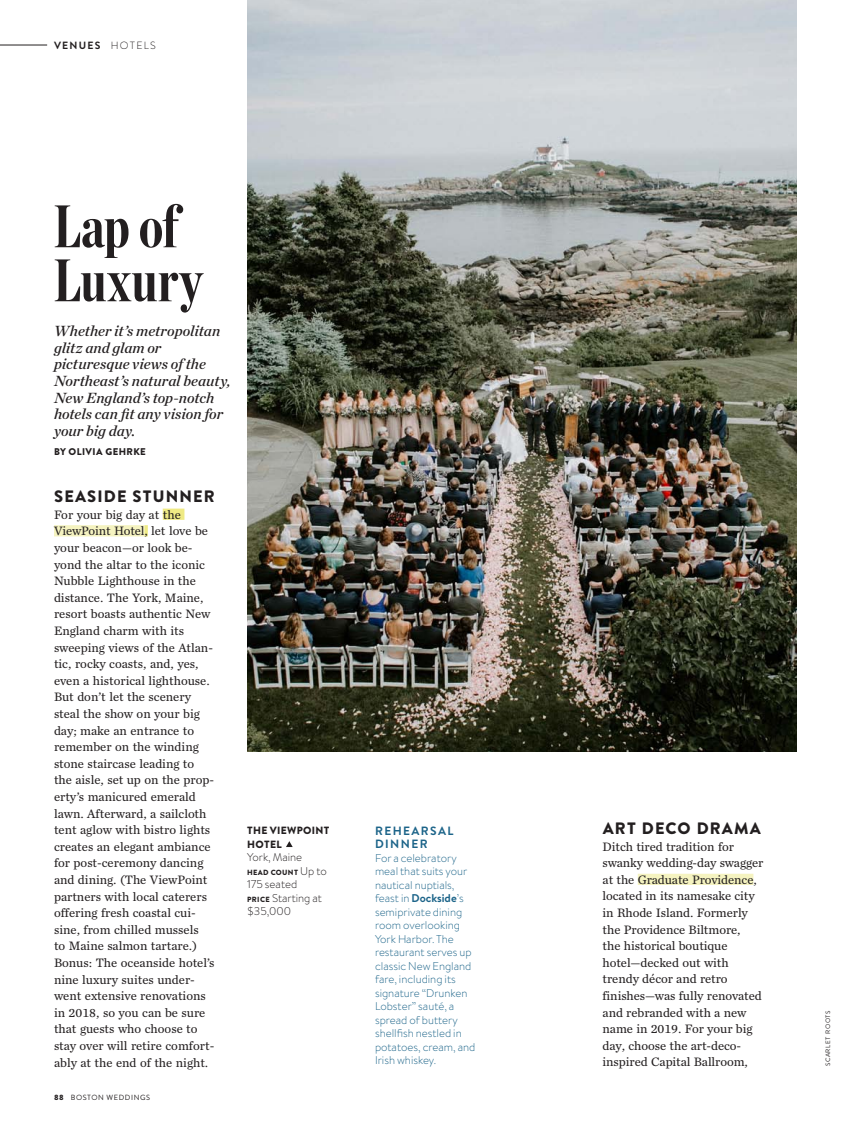
<style>
.page{position:relative;width:864px;height:1134px;background:#fff}
.page>*{position:absolute;margin:0;border:0;box-sizing:border-box;transform-origin:0 0}
.headline_FOB{font:700 60px/54px "Chronicle Disp Comp";letter-spacing:.01em;color:#231f20}
.kicker_sans{font:900 16.5px "Brandon Text";letter-spacing:.07em;color:#231f20}
.bodytext{font:900 16.5px "Brandon Text";letter-spacing:.07em;color:#231f20}
.deck_FOB{font:italic 15px/16.6px "Chronicle Deck Semi";color:#231f20}
.bodytext-2{font:12.75px/16.6px "Chronicle Text G2";color:#231f20}
.sidebar_kicker{font:700 12px/13.5px "Brandon Text";letter-spacing:.115em;color:#1c6489}
.sidebar_text{font:300 11.25px/13.5px "Brandon Text";color:#1c6489}
.sidebar_text-2{font:300 11.25px/13.5px "Brandon Text";color:#231f20}
.smallcapstag{font:900 10.5px/13.5px "Brandon Text";letter-spacing:.03em;color:#231f20}
.t1{font:700 10.5px "Brandon Text";letter-spacing:.12em;color:#231f20}
.byline{font:900 9.75px "Brandon Text";letter-spacing:.04em;color:#231f20}
.t2{font:7.5px "Brandon Text";letter-spacing:.08em;color:#231f20}
.sidebar_text-3{font:900 7.5px "Brandon Text";letter-spacing:.045em;color:#231f20}
.credits_gutter{font:6.3px "Brandon Text";letter-spacing:.09em;color:#231f20}
.s1{font-weight:300}
.s2{font-weight:900}
.s3{font-weight:300;font-size:11.25px}
.s4{font-weight:900;font-size:7.5px}
.s5{font-weight:700}
</style>
<div class="page">
<hr style="left:0;top:45px;width:47px;height:1px;background:#231f20">
<img style="left:248px;top:0;width:548px;height:751px">
<div style="left:163px;top:509px;width:21px;height:11px;background:#efea84"></div>
<div style="left:54px;top:525px;width:91px;height:11px;background:#f5f3c0"></div>
<svg style="left:145px;top:525px;width:3px;height:11px"></svg>
<div style="left:638px;top:874px;width:115px;height:11px;background:#f5f3c0"></div>
<svg style="left:286px;top:841px;width:7px;height:6px"></svg>
<p class="t1" style="left:54px;top:38px;width:103px">VENUES <span class="s1">HOTELS</span></p>
<p class="headline_FOB" style="left:54px;top:196px;width:150px">Lap of<br>Luxury</p>
<p class="deck_FOB" style="left:54px;top:322px;width:178px">Whether it’s metropolitan glitz and glam or picturesque views of the<br>Northeast’s natural beauty,<br>New England’s top-notch hotels can fit any vision for your big day.</p>
<p class="byline" style="left:54px;top:445px;width:93px">BY OLIVIA GEHRKE</p>
<p class="kicker_sans" style="left:54px;top:485px;width:162px">SEASIDE STUNNER</p>
<p class="bodytext-2" style="left:54px;top:505px;width:162px">For your big day at the<br>ViewPoint Hotel, let love be your beacon—or look be&shy;yond the altar to the iconic<br>Nubble Lighthouse in the distance. The York, Maine, resort boasts authentic New<br>England charm with its sweeping views of the Atlan&shy;tic, rocky coasts, and, yes, even a historical lighthouse.<br>But don’t let the scenery steal the show on your big day; make an entrance to remember on the winding stone staircase leading to the aisle, set up on the prop&shy;erty’s manicured emerald lawn. Afterward, a sailcloth tent aglow with bistro lights creates an elegant ambiance for post-ceremony dancing and dining. (The ViewPoint partners with local caterers offering fresh coastal cui&shy;sine, from chilled mussels<br>to Maine salmon tartare.)<br>Bonus: The oceanside hotel’s nine luxury suites under&shy;went extensive renovations in 2018, so you can be sure that guests who choose to stay over will retire comfort&shy;ably at the end of the night.</p>
<p class="t2" style="left:54px;top:1092px;width:98px"><span class="s2">88</span> BOSTON WEDDINGS</p>
<p class="smallcapstag" style="left:247px;top:824px;width:84px">THE VIEWPOINT<br>HOTEL</p>
<p class="sidebar_text-2" style="left:247px;top:850px;width:57px">York, Maine</p>
<p class="sidebar_text-3" style="left:247px;top:867px;width:81px">HEAD COUNT <span class="s3">Up to</span></p>
<p class="sidebar_text-2" style="left:247px;top:877px;width:52px">175 seated</p>
<p class="sidebar_text-2" style="left:247px;top:891px;width:76px"><span class="s4">PRICE</span> Starting at $35,000</p>
<p class="sidebar_kicker" style="left:375px;top:824px;width:80px">REHEARSAL<br>DINNER</p>
<p class="sidebar_text" style="left:375px;top:851px;width:102px">For a celebratory meal that suits your nautical nuptials, feast in <span class="s5">Dockside</span>’s semiprivate dining room overlooking<br>York Harbor. The restaurant serves up classic New England fare, including its signature “Drunken<br>Lobster” sauté, a spread of buttery shellfish nestled in potatoes, cream, and<br>Irish whiskey.</p>
<p class="bodytext" style="left:603px;top:817px;width:160px">ART DECO DRAMA</p>
<p class="bodytext-2" style="left:603px;top:837px;width:162px">Ditch tired tradition for swanky wedding-day swagger at the Graduate Providence, located in its namesake city in Rhode Island. Formerly the Providence Biltmore,<br>the historical boutique hotel—decked out with trendy décor and retro finishes—was fully renovated and rebranded with a new name in 2019. For your big day, choose the art-deco&shy;inspired Capital Ballroom,</p>
<p class="credits_gutter" style="left:824px;top:1066px;width:58px;rotate:-90deg">SCARLET ROOTS</p>
</div>
